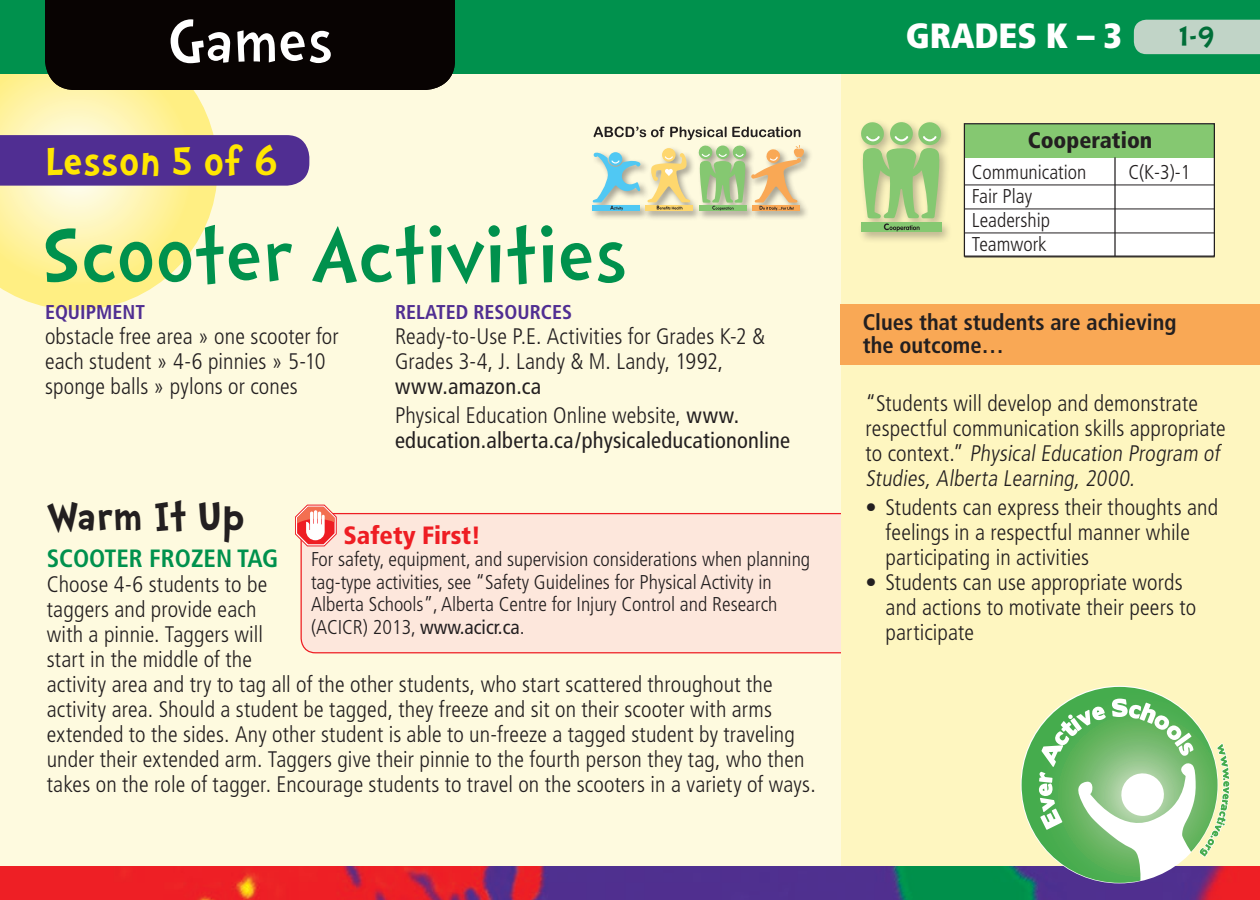
<style>
.page{position:relative;width:1260px;height:900px;background:#fff}
.page>*{position:absolute;margin:0;border:0;box-sizing:border-box;transform-origin:0 0}
.t1{font:300 95px "Dr Seuss";color:#00914d}
.t2{font:300 75px "Dr Seuss";color:#fff}
.t3{font:700 50px "Dr Seuss";color:#ffe601}
.t4{font:700 50px "Dr Seuss";color:#231f20}
.t5{font:900 condensed 35px "Frutiger";color:#fff}
.t6{font:700 35px "Dr Seuss";color:#006e38}
.t7{font:700 condensed 25px "Frutiger";color:#00914d}
.t8{font:900 condensed 25px "Frutiger";color:#ee1d23}
.t9{font:300 condensed 22.5px/25px "Frutiger";letter-spacing:.005em;color:#231f20}
.t10{font:condensed 22.5px "Frutiger";letter-spacing:.01em;color:#231f20}
.t11{font:700 condensed 22.5px/22.5px "Frutiger";color:#231f20}
.t12{font:900 condensed 22.5px "Frutiger";color:#231f20}
.t13{font:300 condensed 20px/22.5px "Frutiger";color:#231f20}
.t14{font:700 condensed 20px "Frutiger";color:#502e92}
.s1{font-weight:400}
</style>
<div class="page">
<div style="left:0;top:47px;width:1260px;height:853px;background:#fefadf"></div>
<svg style="left:0;top:73px;width:217px;height:237px"></svg>
<div style="left:301px;top:514px;width:573px;height:139px;background:#fde7dc;border-radius:14px"></div>
<div style="left:301px;top:513px;width:574px;height:140px;border:1px solid #ee1d23;border-radius:14px"></div>
<svg style="left:295px;top:505px;width:41px;height:41px"></svg>
<div style="left:841px;top:2px;width:419px;height:898px;background:#fef6c0"></div>
<div style="left:0;top:0;width:1260px;height:73px;background:#00914d"></div>
<img style="left:0;top:866px;width:1260px;height:34px">
<div style="left:590px;top:150px;width:60px;height:70px;background:#231f20;opacity:.4"></div>
<div style="left:592px;top:205px;width:48px;height:6px;background:#50c8f3"></div>
<div style="left:643px;top:146px;width:59px;height:75px;background:#231f20;opacity:.4"></div>
<div style="left:645px;top:205px;width:48px;height:6px;background:#fed76e"></div>
<div style="left:697px;top:143px;width:59px;height:78px;background:#231f20;opacity:.4"></div>
<div style="left:699px;top:205px;width:47px;height:6px;background:#85c871"></div>
<div style="left:749px;top:144px;width:64px;height:76px;background:#231f20;opacity:.4"></div>
<div style="left:752px;top:205px;width:48px;height:6px;background:#f9a855"></div>
<svg style="left:592px;top:127px;width:212px;height:83px"></svg>
<div style="left:1134px;top:20px;width:126px;height:34px;background:#c1d4c7"></div>
<div style="left:964px;top:124px;width:250px;height:132px;background:#fff"></div>
<div style="left:964px;top:124px;width:250px;height:33px;background:#85c871"></div>
<div style="left:964px;top:123px;width:251px;height:134px;border:1px solid #231f20"></div>
<hr style="left:964px;top:185px;width:251px;height:1px;background:#231f20">
<hr style="left:964px;top:209px;width:251px;height:1px;background:#231f20">
<hr style="left:964px;top:233px;width:251px;height:1px;background:#231f20">
<hr style="left:964px;top:257px;width:251px;height:1px;background:#231f20">
<hr style="left:1114px;top:157px;width:2px;height:99px;background:#231f20">
<div style="left:840px;top:304px;width:420px;height:61px;background:#f9a855"></div>
<div style="left:858px;top:119px;width:94px;height:125px;background:#231f20;opacity:.3"></div>
<div style="left:861px;top:223px;width:80px;height:9px;background:#85c871"></div>
<svg style="left:860px;top:121px;width:82px;height:110px"></svg>
<div style="left:0;top:135px;width:309px;height:51px;background:#502e92"></div>
<div style="left:45px;top:0;width:410px;height:90px;background:#080302"></div>
<svg style="left:1022px;top:687px;width:208px;height:196px"></svg>
<h2 class="t2" style="left:168px;top:4px;width:167px">Games</h2>
<h3 class="t3" style="left:45px;top:136px;width:235px">Lesson 5 of 6</h3>
<h1 class="t1" style="left:41px;top:208px;width:588px">Scooter Activities</h1>
<p class="t14" style="left:45px;top:300px;width:101px">EQUIPMENT</p>
<p class="t9" style="left:45px;top:324px;width:295px">obstacle free area » one scooter for each student » 4-6 pinnies » 5-10 sponge balls » pylons or cones</p>
<p class="t14" style="left:395px;top:300px;width:179px">RELATED RESOURCES</p>
<p class="t9" style="left:395px;top:324px;width:372px">Ready-to-Use P.E. Activities for Grades K-2 &amp;<br>Grades 3-4, J. Landy &amp; M. Landy, 1992,</p>
<p class="t9" style="left:395px;top:372px;width:346px;line-height:28.5px"><span class="s1">www.amazon.ca<br></span>Physical Education Online website, <span class="s1">www.</span></p>
<p class="t10" style="left:395px;top:427px;width:397px">education.alberta.ca/physicaleducationonline</p>
<h3 class="t4" style="left:47px;top:491px;width:200px">Warm It Up</h3>
<p class="t8" style="left:344px;top:520px;width:139px">Safety First!</p>
<p class="t13" style="left:311px;top:549px;width:501px">For safety, equipment, and supervision considerations when planning tag-type activities, see “Safety Guidelines for Physical Activity in Alberta Schools”, Alberta Centre for Injury Control and Research (ACICR) 2013, <span class="s1">www.acicr.ca</span>.</p>
<p class="t7" style="left:47px;top:543px;width:233px">SCOOTER FROZEN TAG</p>
<p class="t9" style="left:47px;top:572px;width:771px">Choose 4-6 students to be<br>taggers and provide each<br>with a pinnie. Taggers will<br>start in the middle of the<br>activity area and try to tag all of the other students, who start scattered throughout the activity area. Should a student be tagged, they freeze and sit on their scooter with arms extended to the sides. Any other student is able to un-freeze a tagged student by traveling under their extended arm. Taggers give their pinnie to the fourth person they tag, who then takes on the role of tagger. Encourage students to travel on the scooters in a variety of ways.</p>
<h3 class="t5" style="left:906px;top:15px;width:217px">GRADES K – 3</h3>
<h3 class="t6" style="left:1178px;top:19px;width:38px">1-9</h3>
<p class="t12" style="left:1028px;top:127px;width:126px">Cooperation</p>
<p class="t13" style="left:972px;top:161px;width:116px">Communication</p>
<p class="t13" style="left:1128px;top:161px;width:64px">C(K-3)-1</p>
<p class="t13" style="left:972px;top:185px;width:80px;line-height:24px">Fair Play<br>Leadership<br>Teamwork</p>
<p class="t11" style="left:863px;top:311px;width:315px">Clues that students are achieving the outcome…</p>
<p class="t9" style="left:866px;top:391px;width:362px">“Students will develop and demonstrate respectful communication skills appropriate t o c o n t e x t .” Physical Education Program of Studies, Alberta Learning, 2000.</p>
<p class="t9" style="left:886px;top:495px;width:334px;text-indent:-20px">• Students can express their thoughts and feelings in a respectful manner while participating in activities</p>
<p class="t9" style="left:886px;top:570px;width:312px;text-indent:-20px">• Students can use appropriate words and actions to motivate their peers to participate</p>
</div>
